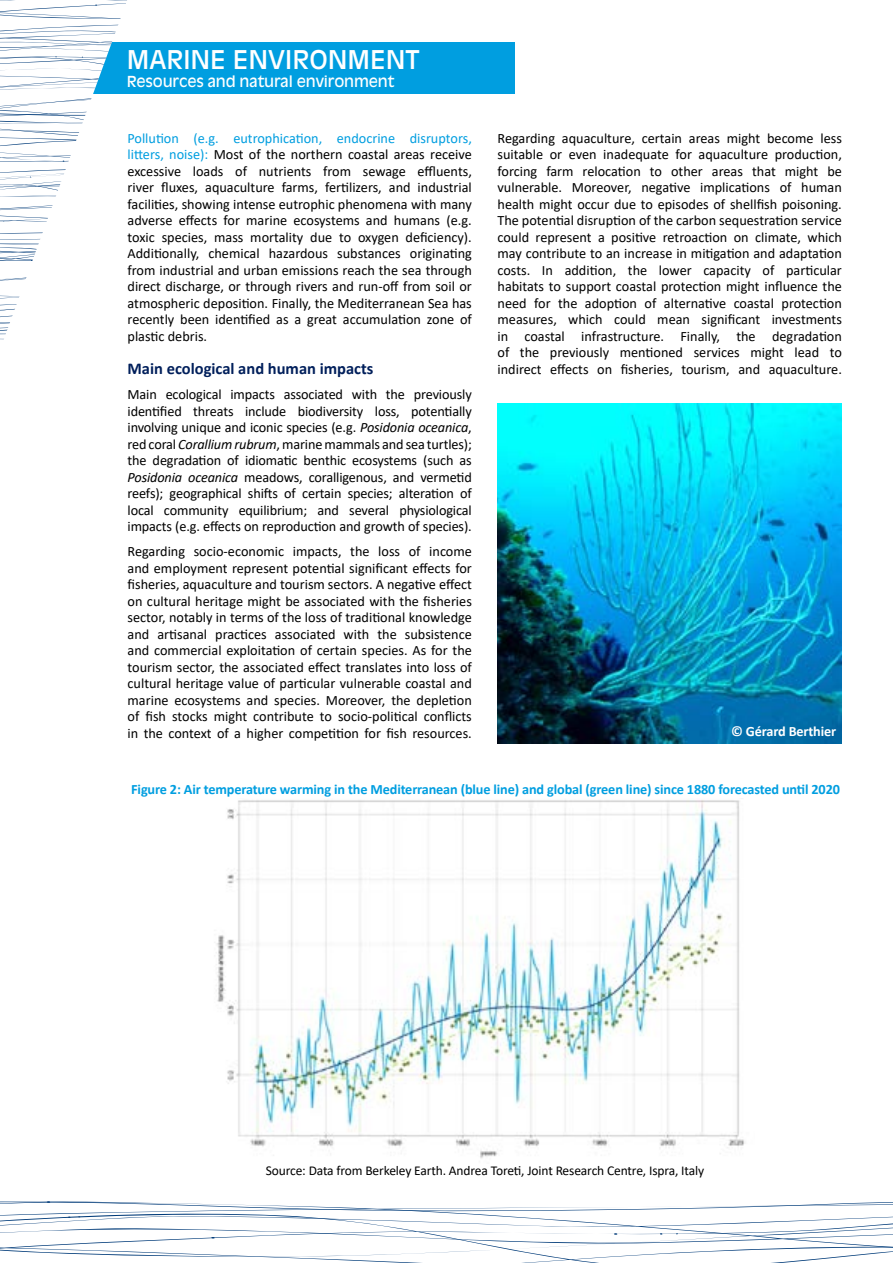
<style>
.page{position:relative;width:893px;height:1263px;background:#fff}
.page>*{position:absolute;margin:0;border:0;box-sizing:border-box;transform-origin:0 0}
.t1{font:25.5px "Antique Olive Std";color:#fff}
.t2{font:700 16.5px "Calibri";color:#001f5b}
.t3{font:15px "Antique Olive Std";letter-spacing:-.01em;color:#fff}
.t4{font:14.25px/16.5px "Calibri";color:#000;text-align:justify}
.t5{font:700 14.25px "Calibri";letter-spacing:-.01em;color:#009ee0}
.t6{font:700 14.25px "Calibri";letter-spacing:-.01em;color:#fff}
.t7{font:13.5px "Calibri";letter-spacing:-.01em;color:#000}
.s1{color:#009ee0}
.s2{font-style:italic}
</style>
<div class="page">
<svg style="left:0;top:0;width:135px;height:340px"></svg>
<svg style="left:71px;top:172px;width:9px;height:3px"></svg>
<svg style="left:0;top:1201px;width:893px;height:62px"></svg>
<div style="left:127px;top:43px;width:387px;height:51px;background:#009ee0"></div>
<img style="left:216px;top:800px;width:529px;height:359px">
<img style="left:497px;top:404px;width:345px;height:339px">
<h1 class="t1" style="left:127px;top:44px;width:295px">MARINE ENVIRONMENT</h1>
<p class="t3" style="left:127px;top:72px;width:269px">Resources and natural environment</p>
<p class="t4" style="left:128px;top:129px;width:346px"><span class="s1">Pollution (e.g. eutrophication, endocrine disruptors, litters, noise):</span> Most of the northern coastal areas receive excessive loads of nutrients from sewage effluents, river fluxes, aquaculture farms, fertilizers, and industrial facilities, showing intense eutrophic phenomena with many adverse effects for marine ecosystems and humans (e.g. toxic species, mass mortality due to oxygen deficiency).<br>Additionally, chemical hazardous substances originating from industrial and urban emissions reach the sea through direct discharge, or through rivers and run-off from soil or atmospheric deposition. Finally, the Mediterranean Sea has recently been identified as a great accumulation zone of plastic debris.</p>
<p class="t2" style="left:128px;top:357px;width:247px">Main ecological and human impacts</p>
<p class="t4" style="left:128px;top:386px;width:346px">Main ecological impacts associated with the previously identified threats include biodiversity loss, potentially involving unique and iconic species (e.g. <span class="s2">Posidonia oceanica</span>, red coral <span class="s2">Corallium rubrum</span>, marine mammals and sea turtles); the degradation of idiomatic benthic ecosystems (such as <span class="s2">Posidonia oceanica</span> meadows, coralligenous, and vermetid reefs); geographical shifts of certain species; alteration of local community equilibrium; and several physiological impacts (e.g. effects on reproduction and growth of species).</p>
<p class="t4" style="left:128px;top:543px;width:346px">Regarding socio-economic impacts, the loss of income and employment represent potential significant effects for fisheries, aquaculture and tourism sectors. A negative effect on cultural heritage might be associated with the fisheries sector, notably in terms of the loss of traditional knowledge and artisanal practices associated with the subsistence and commercial exploitation of certain species. As for the tourism sector, the associated effect translates into loss of cultural heritage value of particular vulnerable coastal and marine ecosystems and species. Moreover, the depletion of fish stocks might contribute to socio-political conflicts in the context of a higher competition for fish resources.</p>
<p class="t4" style="left:497px;top:129px;width:346px">Regarding aquaculture, certain areas might become less suitable or even inadequate for aquaculture production, forcing farm relocation to other areas that might be vulnerable. Moreover, negative implications of human health might occur due to episodes of shellfish poisoning.<br>The potential disruption of the carbon sequestration service could represent a positive retroaction on climate, which may contribute to an increase in mitigation and adaptation costs. In addition, the lower capacity of particular habitats to support coastal protection might influence the need for the adoption of alternative coastal protection measures, which could mean significant investments in coastal infrastructure. Finally, the degradation of the previously mentioned services might lead to indirect effects on fisheries, tourism, and aquaculture.</p>
<p class="t6" style="left:731px;top:722px;width:107px">© Gérard Berthier</p>
<p class="t5" style="left:131px;top:779px;width:710px">Figure 2: Air temperature warming in the Mediterranean (blue line) and global (green line) since 1880 forecasted until 2020</p>
<p class="t7" style="left:266px;top:1161px;width:440px">Source: Data from Berkeley Earth. Andrea Toreti, Joint Research Centre, Ispra, Italy</p>
</div>
